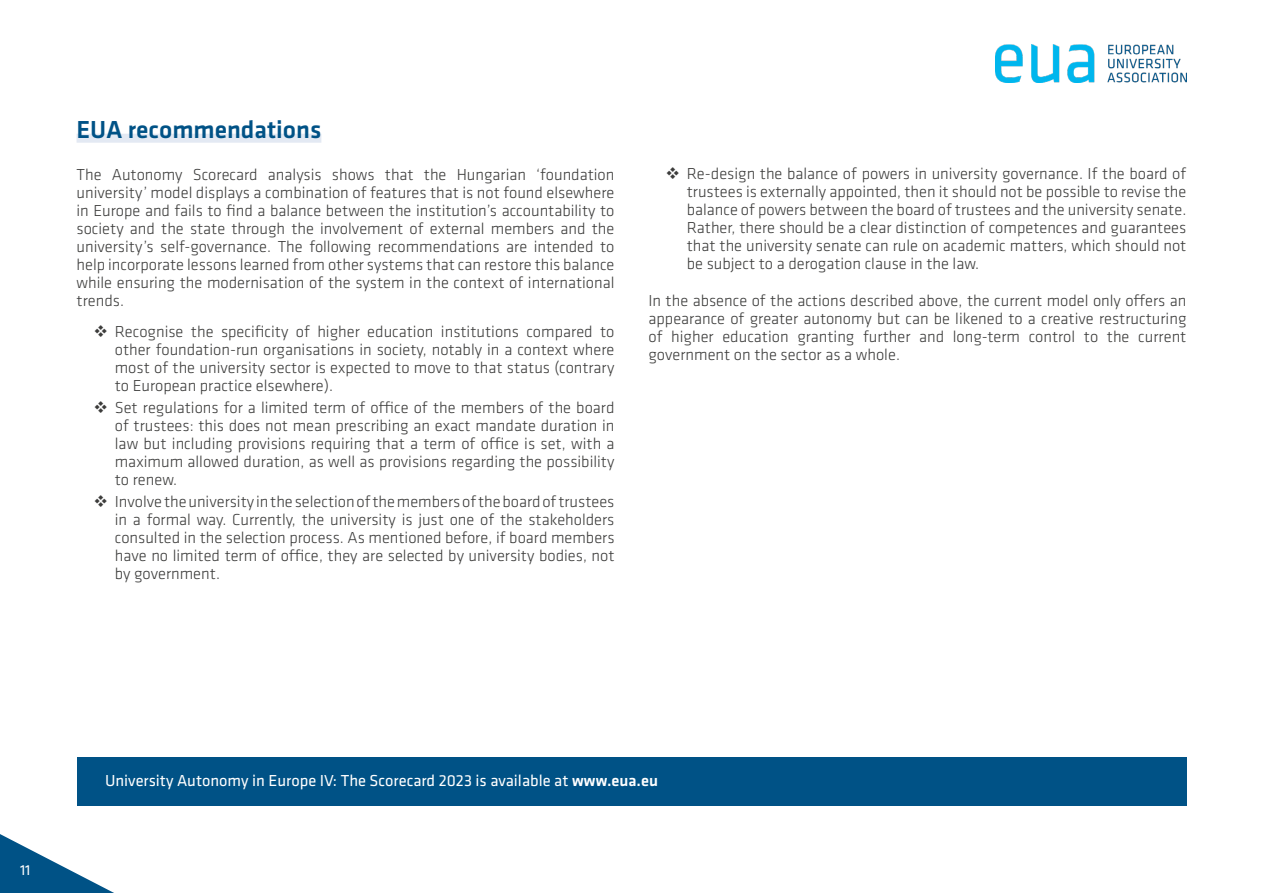
<style>
.page{position:relative;width:1263px;height:893px;background:#fff}
.page>*{position:absolute;margin:0;border:0;box-sizing:border-box;transform-origin:0 0}
.t1{font:500 25.5px "Klavika Basic";color:#005286}
.t2{font:300 16.5px/18px "Klavika Basic";color:#3c3c3b;text-align:justify}
.t3{font:16.5px "Klavika Basic";color:#fff}
.t4{font:15px "Klavika Basic";color:#fff}
.s1{font-weight:500}
</style>
<div class="page">
<svg style="left:0;top:834px;width:114px;height:59px"></svg>
<img style="left:996px;top:44px;width:190px;height:38px">
<div style="left:77px;top:134px;width:244px;height:9px;background:#e3e9f3"></div>
<div style="left:77px;top:757px;width:1109px;height:49px;background:#005286"></div>
<h1 class="t1" style="left:77px;top:112px;width:246px">EUA recommendations</h1>
<p class="t2" style="left:77px;top:165px;width:539px">The Autonomy Scorecard analysis shows that the Hungarian ‘foundation university’ model displays a combination of features that is not found elsewhere in Europe and fails to find a balance between the institution’s accountability to society and the state through the involvement of external members and the university’s self-governance. The following recommendations are intended to help incorporate lessons learned from other systems that can restore this balance while ensuring the modernisation of the system in the context of international trends.</p>
<p class="t2" style="left:115px;top:322px;width:501px">Recognise the specificity of higher education institutions compared to other foundation-run organisations in society, notably in a context where most of the university sector is expected to move to that status (contrary to European practice elsewhere).</p>
<p class="t2" style="left:115px;top:398px;width:501px">Set regulations for a limited term of office of the members of the board of trustees: this does not mean prescribing an exact mandate duration in law but including provisions requiring that a term of office is set, with a maximum allowed duration, as well as provisions regarding the possibility to renew.</p>
<p class="t2" style="left:115px;top:493px;width:501px">Involve the university in the selection of the members of the board of trustees in a formal way. Currently, the university is just one of the stakeholders consulted in the selection process. As mentioned before, if board members have no limited term of office, they are selected by university bodies, not by government.</p>
<p class="t2" style="left:687px;top:165px;width:501px">Re-design the balance of powers in university governance. If the board of trustees is externally appointed, then it should not be possible to revise the balance of powers between the board of trustees and the university senate.<br>Rather, there should be a clear distinction of competences and guarantees that the university senate can rule on academic matters, which should not be subject to a derogation clause in the law.</p>
<p class="t2" style="left:648px;top:291px;width:539px">In the absence of the actions described above, the current model only offers an appearance of greater autonomy but can be likened to a creative restructuring of higher education granting further and long-term control to the current government on the sector as a whole.</p>
<p class="t4" style="left:20px;top:860px;width:12px">11</p>
<p class="t3" style="left:105px;top:770px;width:555px">University Autonomy in Europe IV: The Scorecard 2023 is available at <span class="s1">www.eua.eu</span></p>
</div>
